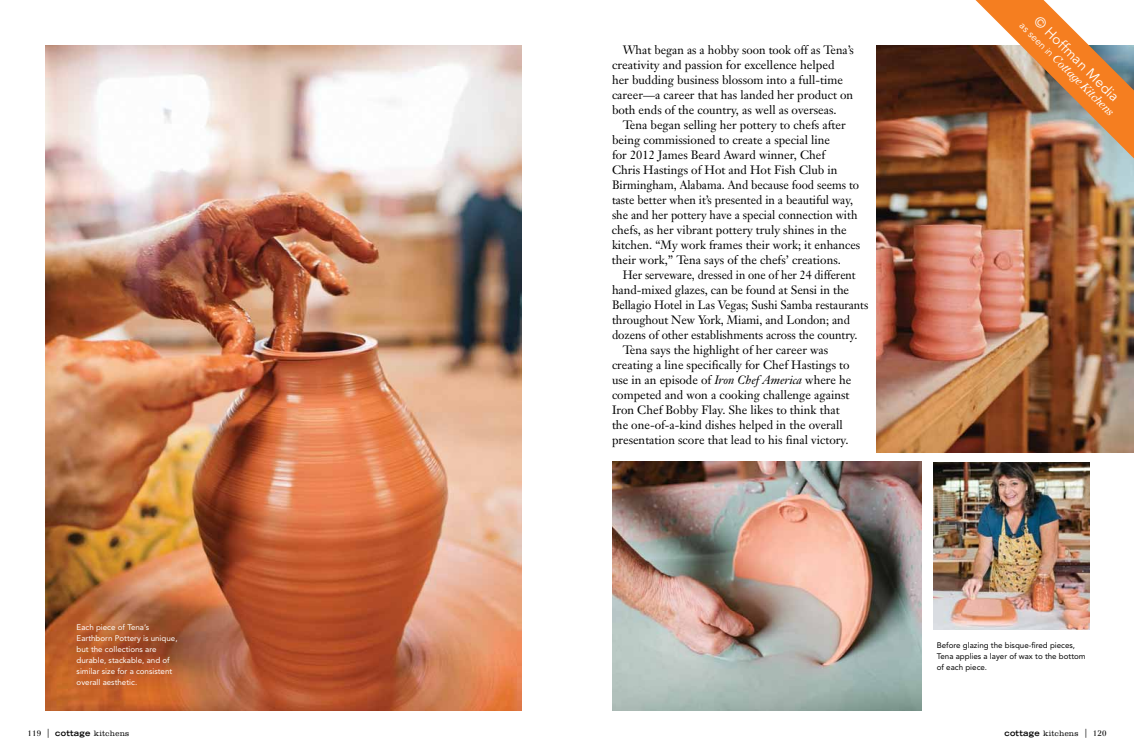
<style>
.page{position:relative;width:1134px;height:756px;background:#fff}
.page>*{position:absolute;margin:0;border:0;box-sizing:border-box;transform-origin:0 0}
.t1{font:14px "Avenir";color:#fff}
.t2{font:12px/15px "Janson Text";color:#000}
.t3{font:12px "Janson Text";color:#000;scale:.96 1}
.t4{font:12px "Janson Text";color:#000;scale:.95 1}
.t5{font:italic 12px "Chronicle Deck";color:#fff}
.t6{font:8px/11px "Avenir";color:#fff}
.t7{font:8px/11px "Avenir";color:#000}
.t8{font:300 8px "Clarendon";letter-spacing:.03em;color:#000}
.t9{font:8px "Fenice";letter-spacing:.03em;color:#000}
.s1{font-style:italic}
.s2{font-family:"Avenir";font-style:normal;font-size:10px}
.s3{font-family:"Trade Gothic LH";font-weight:700;font-stretch:expanded}
</style>
<div class="page">
<img style="left:45px;top:45px;width:477px;height:666px">
<img style="left:612px;top:462px;width:309px;height:249px">
<img style="left:877px;top:45px;width:257px;height:407px">
<img style="left:933px;top:462px;width:157px;height:167px">
<img style="left:976px;top:0;width:158px;height:158px">
<p class="t6" style="left:77px;top:622px;width:102px">Each piece of Tena’s<br>Earthborn Pottery is unique, but the collections are durable, stackable, and of similar size for a consistent overall aesthetic.</p>
<p class="t2" style="left:612px;top:43px;width:243px;text-indent:11px">What began as a hobby soon took off as Tena’s creativity and passion for excellence helped her budding business blossom into a full-time career—a career that has landed her product on both ends of the country, as well as overseas.</p>
<p class="t2" style="left:612px;top:118px;width:250px;text-indent:11px">Tena began selling her pottery to chefs after being commissioned to create a special line<br>for 2012 James Beard Award winner, Chef<br>Chris Hastings of Hot and Hot Fish Club in Birmingham, Alabama. And because food seems to taste better when it’s presented in a beautiful way, she and her pottery have a special connection with chefs, as her vibrant pottery truly shines in the kitchen. “My work frames their work; it enhances their work,” Tena says of the chefs’ creations.</p>
<p class="t4" style="left:623px;top:268px;width:247px">Her serveware, dressed in one of her 24 different</p>
<p class="t2" style="left:612px;top:283px;width:239px">hand-mixed glazes, can be found at Sensi in the</p>
<p class="t3" style="left:612px;top:298px;width:269px">Bellagio Hotel in Las Vegas; Sushi Samba restaurants</p>
<p class="t2" style="left:612px;top:313px;width:239px">throughout New York, Miami, and London; and</p>
<p class="t2" style="left:612px;top:328px;width:247px">dozens of other establishments across the country.</p>
<p class="t2" style="left:623px;top:343px;width:207px">Tena says the highlight of her career was</p>
<p class="t2" style="left:612px;top:358px;width:239px">creating a line specifically for Chef Hastings to</p>
<p class="t2" style="left:612px;top:373px;width:241px">use in an episode of <span class="s1">Iron Chef America</span> where he</p>
<p class="t2" style="left:612px;top:388px;width:239px">competed and won a cooking challenge against</p>
<p class="t2" style="left:612px;top:403px;width:229px">Iron Chef Bobby Flay. She likes to think that</p>
<p class="t2" style="left:612px;top:418px;width:232px">the one-of-a-kind dishes helped in the overall</p>
<p class="t2" style="left:612px;top:433px;width:238px">presentation score that lead to his final victory.</p>
<p class="t1" style="left:1042px;top:13px;width:118px;rotate:45deg">© Hoffman Media</p>
<p class="t5" style="left:1027px;top:18px;width:130px;rotate:45deg"><span class="s2">as seen in</span>Cottage Kitchens</p>
<p class="t7" style="left:937px;top:640px;width:150px">Before glazing the bisque-fired pieces,<br>Tena applies a layer of wax to the bottom of each piece.</p>
<p class="t9" style="left:27px;top:729px;width:15px">119</p>
<p class="t8" style="left:55px;top:729px;width:76px"><span class="s3">cottage</span> kitchens</p>
<p class="t8" style="left:1005px;top:729px;width:76px"><span class="s3">cottage</span> kitchens</p>
<p class="t9" style="left:1093px;top:729px;width:15px">120</p>
</div>
